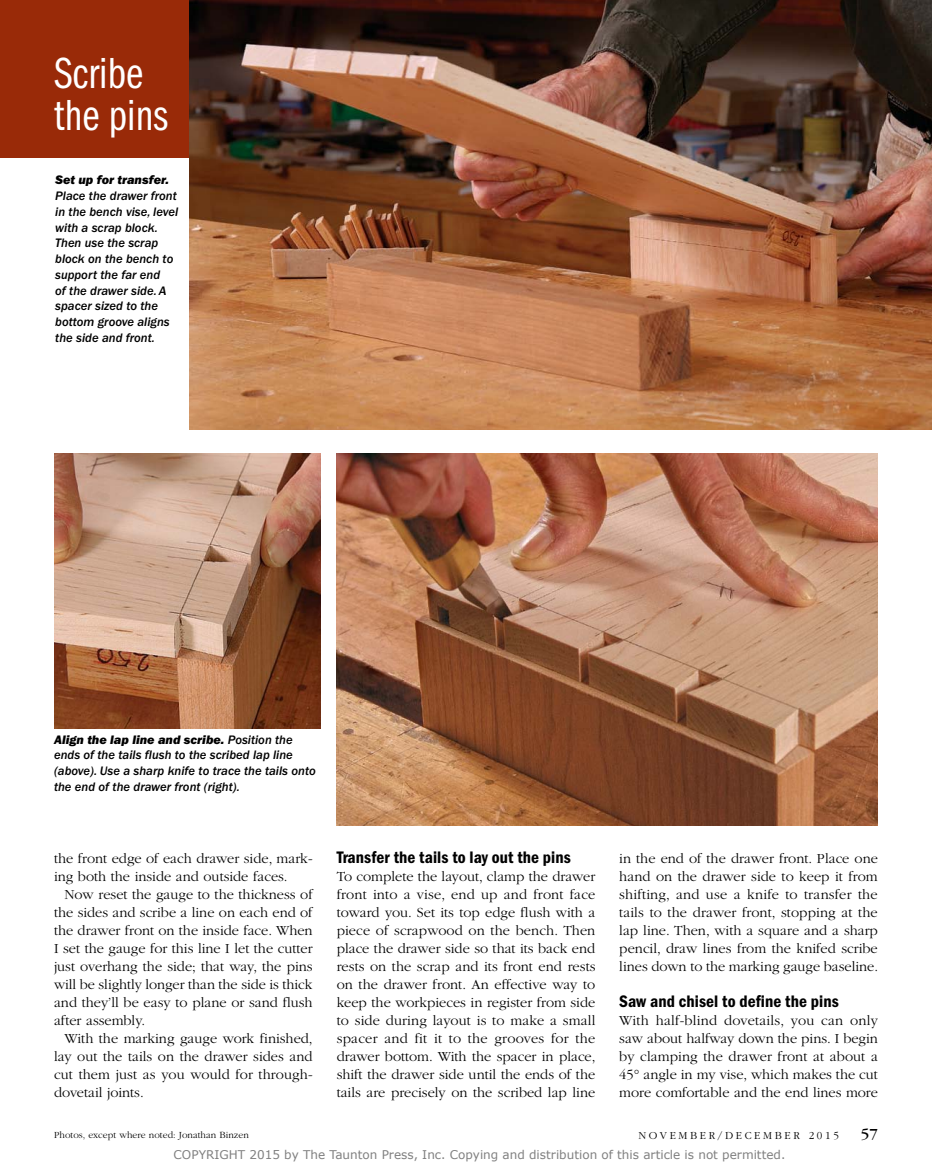
<style>
.page{position:relative;width:932px;height:1175px;background:#fff}
.page>*{position:absolute;margin:0;border:0;box-sizing:border-box;transform-origin:0 0}
.t1{font:45px/42px "ITC Franklin Gothic Std Bk Cp";color:#fff}
.t2{font:17.25px "ITC Franklin Gothic Std Dm Cd";letter-spacing:.005em;color:#000}
.t3{font:16.05px "ITC Garamond Std";color:#000}
.t4{font:300 14.4px/18px "ITC Garamond Std";color:#000;text-align:justify}
.t5{font:12.75px/15.8px "ITC Franklin Gothic Std Med It";color:#000}
.t6{font:12.75px "ITC Franklin Gothic Std Hvy It";color:#000}
.t7{font:12px "Verdana";color:#808080}
.t8{font:300 11.1px "ITC Garamond Std";letter-spacing:.24em;color:#000}
.t9{font:300 9.75px "ITC Garamond Std";letter-spacing:.005em;color:#000}
.s1{font-family:"ITC Franklin Gothic Std Med It"}
</style>
<div class="page">
<div style="left:0;top:0;width:266px;height:158px;background:#992a08"></div>
<img style="left:336px;top:453px;width:542px;height:372px">
<img style="left:189px;top:0;width:743px;height:430px">
<img style="left:54px;top:453px;width:266px;height:276px">
<h1 class="t1" style="left:54px;top:52px;width:115px">Scribe the pins</h1>
<p class="t6" style="left:55px;top:173px;width:115px">Set up for transfer.</p>
<p class="t5" style="left:55px;top:188px;width:124px">Place the drawer front in the bench vise, level with a scrap block.<br>Then use the scrap block on the bench to support the far end<br>of the drawer side. A spacer sized to the bottom groove aligns the side and front.</p>
<p class="t6" style="left:54px;top:732px;width:240px">Align the lap line and scribe. <span class="s1">Position the</span></p>
<p class="t5" style="left:54px;top:747px;width:263px">ends of the tails flush to the scribed lap line (above). Use a sharp knife to trace the tails onto the end of the drawer front (right).</p>
<p class="t4" style="left:54px;top:849px;width:260px">the front edge of each drawer side, mark&shy;ing both the inside and outside faces.</p>
<p class="t4" style="left:54px;top:885px;width:260px;text-indent:10px">Now reset the gauge to the thickness of the sides and scribe a line on each end of the drawer front on the inside face. When I set the gauge for this line I let the cutter just overhang the side; that way, the pins will be slightly longer than the side is thick and they’ll be easy to plane or sand flush after assembly.</p>
<p class="t4" style="left:54px;top:1029px;width:260px;text-indent:10px">With the marking gauge work finished, lay out the tails on the drawer sides and cut them just as you would for through&shy;dovetail joints.</p>
<p class="t2" style="left:336px;top:847px;width:236px">Transfer the tails to lay out the pins</p>
<p class="t4" style="left:336px;top:867px;width:260px">To complete the layout, clamp the drawer front into a vise, end up and front face toward you. Set its top edge flush with a piece of scrapwood on the bench. Then place the drawer side so that its back end rests on the scrap and its front end rests on the drawer front. An effective way to keep the workpieces in register from side to side during layout is to make a small spacer and fit it to the grooves for the drawer bottom. With the spacer in place, shift the drawer side until the ends of the tails are precisely on the scribed lap line</p>
<p class="t4" style="left:619px;top:849px;width:260px">in the end of the drawer front. Place one hand on the drawer side to keep it from shifting, and use a knife to transfer the tails to the drawer front, stopping at the lap line. Then, with a square and a sharp pencil, draw lines from the knifed scribe lines down to the marking gauge baseline.</p>
<p class="t2" style="left:619px;top:991px;width:221px">Saw and chisel to define the pins</p>
<p class="t4" style="left:619px;top:1011px;width:260px">With half-blind dovetails, you can only saw about halfway down the pins. I begin by clamping the drawer front at about a 45° angle in my vise, which makes the cut more comfortable and the end lines more</p>
<p class="t9" style="left:54px;top:1130px;width:196px">Photos, except where noted: Jonathan Binzen</p>
<p class="t8" style="left:638px;top:1129px;width:202px">November/December 2015</p>
<p class="t3" style="left:860px;top:1124px;width:19px">57</p>
<p class="t7" style="left:174px;top:1146px;width:613px">COPYRIGHT 2015 by The Taunton Press, Inc. Copying and distribution of this article is not permitted.</p>
</div>
